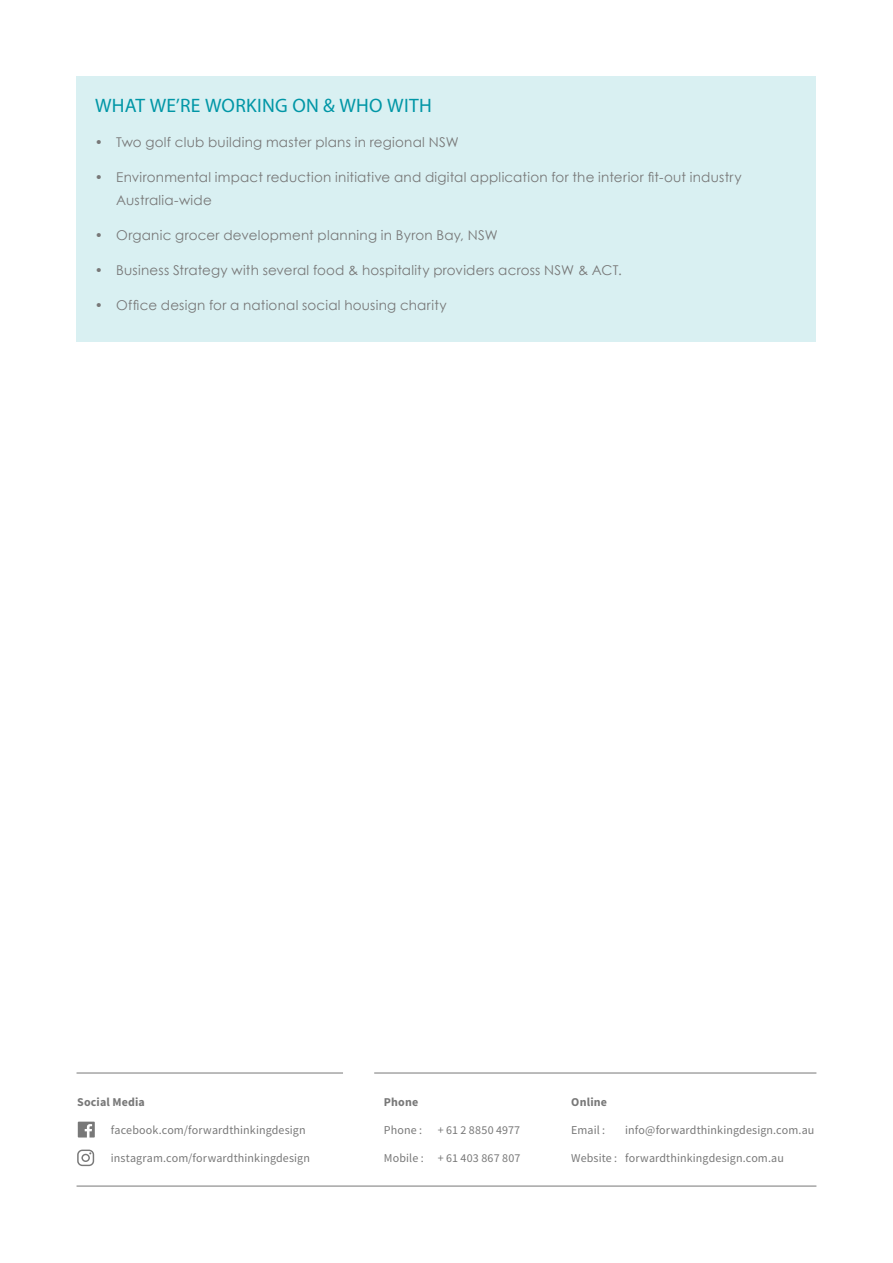
<style>
.page{position:relative;width:893px;height:1263px;background:#fff}
.page>*{position:absolute;margin:0;border:0;box-sizing:border-box;transform-origin:0 0}
.t1{font:19.5px "Myriad Pro";letter-spacing:.015em;color:#0096a6}
.t2{font:13.5px/22.5px "Century Gothic";letter-spacing:.02em;color:#787878}
.t3{font:12px "Source Sans Pro";letter-spacing:.01em;color:#787878}
.t4{font:700 12px "Source Sans Pro";letter-spacing:.015em;color:#787878}
</style>
<div class="page">
<div style="left:77px;top:77px;width:739px;height:265px;background:#d9f0f2"></div>
<hr style="left:77px;top:1186px;width:739px;height:1px;background:#787878">
<hr style="left:77px;top:1073px;width:266px;height:1px;background:#787878">
<hr style="left:374px;top:1073px;width:442px;height:1px;background:#787878">
<svg style="left:78px;top:1121px;width:17px;height:16px"></svg>
<svg style="left:77px;top:1149px;width:17px;height:17px"></svg>
<h1 class="t1" style="left:95px;top:98px;width:338px">WHAT WE’RE WORKING ON &amp; WHO WITH</h1>
<p class="t2" style="left:95px;top:132px;width:365px">• Two golf club building master plans in regional NSW</p>
<p class="t2" style="left:116px;top:167px;width:627px;text-indent:-21px">• Environmental impact reduction initiative and digital application for the interior fit-out industry<br>Australia-wide</p>
<p class="t2" style="left:95px;top:225px;width:404px">• Organic grocer development planning in Byron Bay, NSW</p>
<p class="t2" style="left:95px;top:260px;width:528px">• Business Strategy with several food &amp; hospitality providers across NSW &amp; ACT.</p>
<p class="t2" style="left:95px;top:295px;width:353px">• Office design for a national social housing charity</p>
<p class="t4" style="left:77px;top:1095px;width:69px">Social Media</p>
<p class="t3" style="left:111px;top:1125px;width:196px">facebook.com/forwardthinkingdesign</p>
<p class="t3" style="left:111px;top:1153px;width:201px">instagram.com/forwardthinkingdesign</p>
<p class="t4" style="left:384px;top:1095px;width:36px">Phone</p>
<p class="t3" style="left:384px;top:1125px;width:40px">Phone :</p>
<p class="t3" style="left:438px;top:1125px;width:84px">+ 61 2 8850 4977</p>
<p class="t3" style="left:384px;top:1153px;width:138px">Mobile : + 61 403 867 807</p>
<p class="t4" style="left:571px;top:1095px;width:37px">Online</p>
<p class="t3" style="left:571px;top:1125px;width:35px">Email :</p>
<p class="t3" style="left:625px;top:1125px;width:191px">info@forwardthinkingdesign.com.au</p>
<p class="t3" style="left:571px;top:1153px;width:214px">Website : forwardthinkingdesign.com.au</p>
</div>
